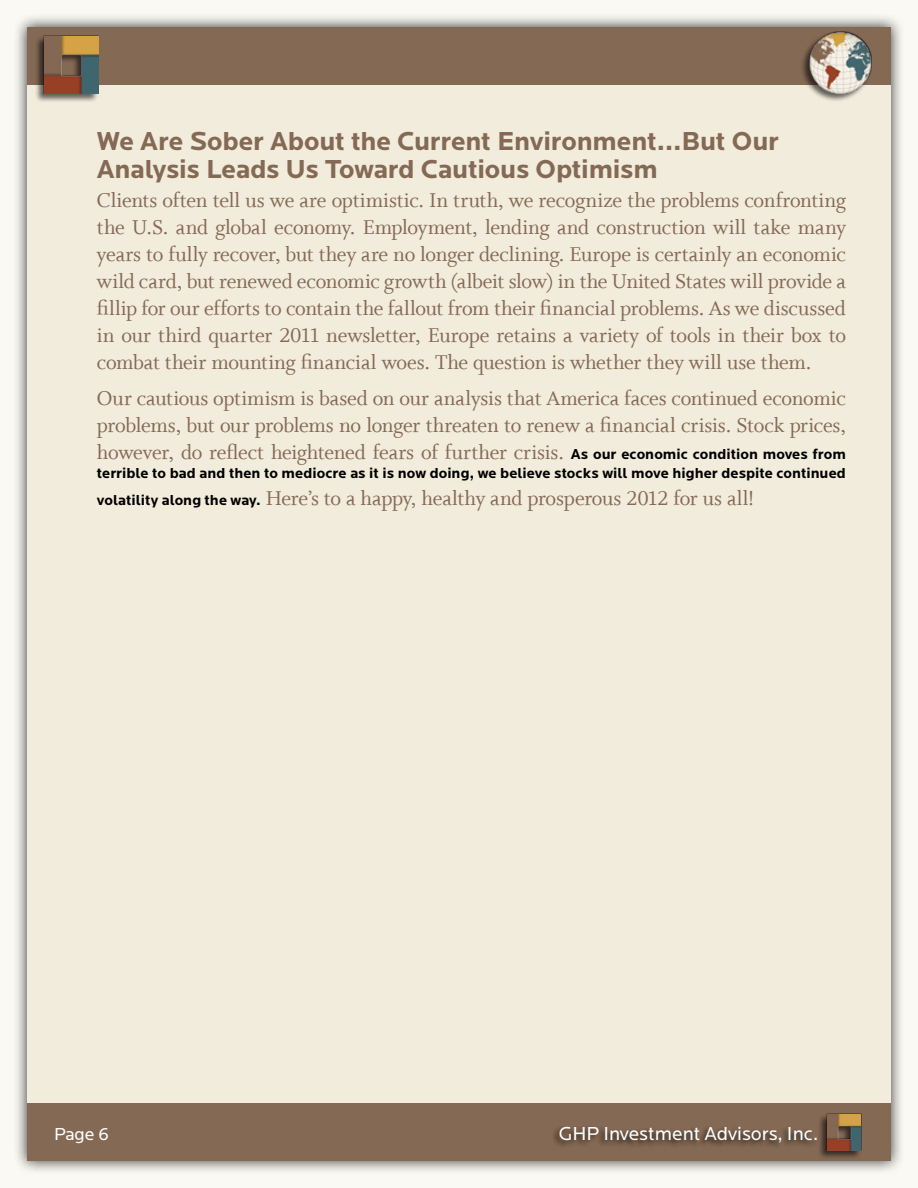
<style>
.page{position:relative;width:918px;height:1188px;background:#fbf9f3}
.page>*{position:absolute;margin:0;border:0;box-sizing:border-box;transform-origin:0 0}
.t1{font:700 27px/28.5px "Locator";letter-spacing:-.01em;color:#846954}
.t2{font:22.5px/27px "Whitman Roman LF";letter-spacing:-.01em;color:#846954;text-align:justify}
.t3{font:19.5px "Locator";color:#fff}
.t4{font:18px "Locator";color:#fff}
.t5{font:700 15px "Locator";letter-spacing:.005em;color:#000}
.s1{font-family:"Locator";font-weight:700;font-size:15px;color:#000}
</style>
<div class="page">
<div style="left:13px;top:13px;width:892px;height:1162px;background:#000;opacity:.75"></div>
<div style="left:27px;top:27px;width:864px;height:1134px;background:#f2ecdc"></div>
<div style="left:27px;top:27px;width:864px;height:58px;background:#846954"></div>
<div style="left:27px;top:1103px;width:864px;height:58px;background:#846954"></div>
<div style="left:552px;top:1125px;width:267px;height:25px;background:#000;opacity:.75"></div>
<div style="left:818px;top:1114px;width:43px;height:46px;background:#000;opacity:.6"></div>
<div style="left:826px;top:1113px;width:35px;height:38px;background:#000;opacity:.69"></div>
<img style="left:827px;top:1114px;width:34px;height:36px">
<div style="left:35px;top:36px;width:64px;height:67px;background:#000;opacity:.6"></div>
<div style="left:44px;top:35px;width:55px;height:59px;background:#000;opacity:.69"></div>
<img style="left:45px;top:36px;width:54px;height:57px">
<div style="left:800px;top:31px;width:72px;height:72px;background:#000;opacity:.6"></div>
<img style="left:805px;top:26px;width:71px;height:74px">
<p class="t1" style="left:97px;top:127px;width:684px">We Are Sober About the Current Environment…But Our<br>Analysis Leads Us Toward Cautious Optimism</p>
<p class="t2" style="left:97px;top:187px;width:751px">Clients often tell us we are optimistic. In truth, we recognize the problems confronting the U.S. and global economy. Employment, lending and construction will take many years to fully recover, but they are no longer declining. Europe is certainly an economic wild card, but renewed economic growth (albeit slow) in the United States will provide a fillip for our efforts to contain the fallout from their financial problems. As we discussed in our third quarter 2011 newsletter, Europe retains a variety of tools in their box to combat their mounting financial woes. The question is whether they will use them.</p>
<p class="t2" style="left:97px;top:385px;width:751px">Our cautious optimism is based on our analysis that America faces continued economic problems, but our problems no longer threaten to renew a financial crisis. Stock prices, however, do reflect heightened fears of further crisis. <span class="s1">As our economic condition moves from</span></p>
<p class="t5" style="left:97px;top:465px;width:751px">terrible to bad and then to mediocre as it is now doing, we believe stocks will move higher despite continued</p>
<p class="t2" style="left:97px;top:485px;width:659px"><span class="s1">volatility along the way.</span> Here’s to a happy, healthy and prosperous 2012 for us all!</p>
<p class="t4" style="left:54px;top:1125px;width:57px">Page 6</p>
<p class="t3" style="left:559px;top:1123px;width:261px">GHP Investment Advisors, Inc.</p>
</div>
